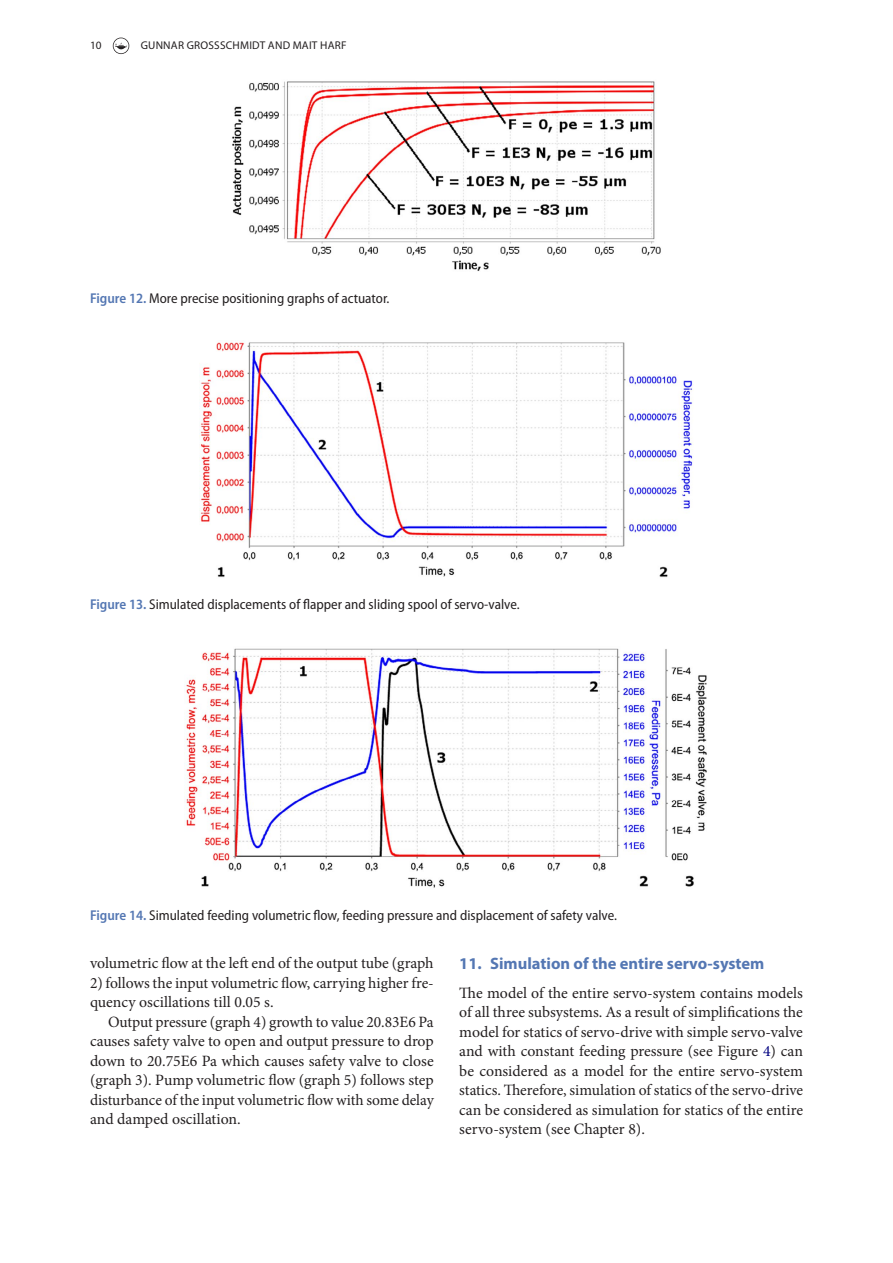
<style>
.page{position:relative;width:893px;height:1263px;background:#fff}
.page>*{position:absolute;margin:0;border:0;box-sizing:border-box;transform-origin:0 0}
.t1{font:700 16.5px "Myriad Pro";color:#5477b3}
.t2{font:15.75px/19.5px "Minion Pro";color:#231f20;text-align:justify}
.t3{font:semi-condensed 14.25px "Myriad Pro";color:#231f20}
.t4{font:11.25px "Myriad Pro";letter-spacing:.02em;color:#231f20}
.s1{font-weight:600;color:#5477b3}
.s2{color:#000080}
</style>
<div class="page">
<svg style="left:113px;top:38px;width:16px;height:16px"></svg>
<img style="left:232px;top:81px;width:429px;height:190px">
<img style="left:200px;top:342px;width:493px;height:235px">
<img style="left:185px;top:648px;width:522px;height:240px">
<p class="t4" style="left:90px;top:39px;width:13px">10</p>
<p class="t4" style="left:141px;top:39px;width:207px">GUNNAR GROSSSCHMIDT AND MAIT HARF</p>
<p class="t3" style="left:90px;top:291px;width:301px"><span class="s1">Figure 12.</span> More precise positioning graphs of actuator.</p>
<p class="t3" style="left:90px;top:597px;width:431px"><span class="s1">Figure 13.</span> Simulated displacements of flapper and sliding spool of servo-valve.</p>
<p class="t3" style="left:90px;top:907px;width:528px"><span class="s1">Figure 14.</span> Simulated feeding volumetric flow, feeding pressure and displacement of safety valve.</p>
<p class="t2" style="left:90px;top:954px;width:345px">volumetric flow at the left end of the output tube (graph</p>
<p class="t2" style="left:90px;top:973px;width:345px">2) follows the input volumetric flow, carrying higher fre&shy;quency oscillations till 0.05 s.</p>
<p class="t2" style="left:90px;top:1012px;width:345px;text-indent:18px">Output pressure (graph 4) growth to value 20.83E6 Pa causes safety valve to open and output pressure to drop down to 20.75E6 Pa which causes safety valve to close (graph 3). Pump volumetric flow (graph 5) follows step disturbance of the input volumetric flow with some delay and damped oscillation.</p>
<p class="t1" style="left:459px;top:953px;width:307px">11. Simulation of the entire servo-system</p>
<p class="t2" style="left:459px;top:983px;width:345px">The model of the entire servo-system contains models of all three subsystems. As a result of simplifications the model for statics of servo-drive with simple servo-valve and with constant feeding pressure (see Figure <span class="s2">4</span>) can be considered as a model for the entire servo-system statics. Therefore, simulation of statics of the servo-drive can be considered as simulation for statics of the entire servo-system (see Chapter 8).</p>
</div>
